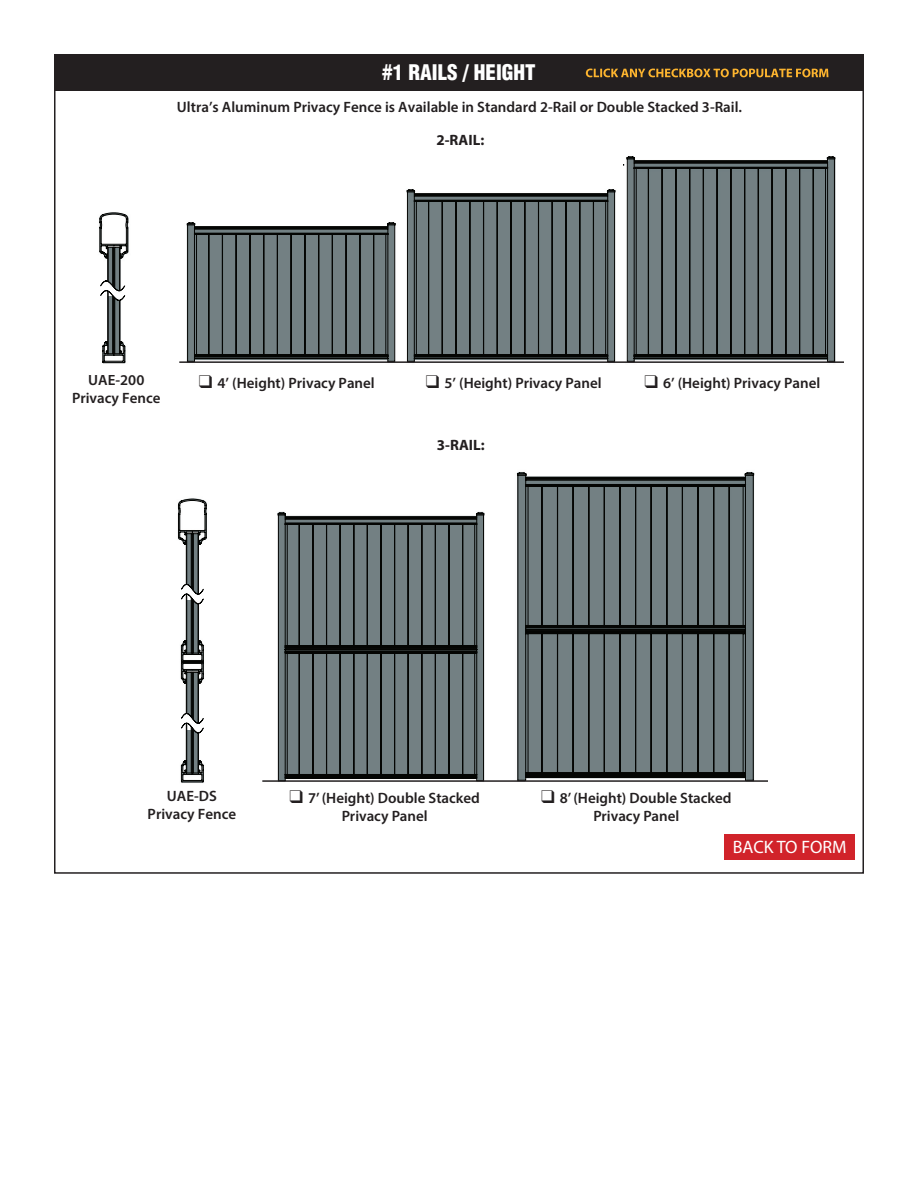
<style>
.page{position:relative;width:918px;height:1188px;background:#fff}
.page>*{position:absolute;margin:0;border:0;box-sizing:border-box;transform-origin:0 0}
.t1{font:900 condensed 21px "Helvetica";color:#fff}
.t2{font:18px "Myriad Pro";color:#fff}
.t3{font:600 15px/18px "Myriad Pro";color:#231f20;text-align:center}
.t4{font:700 15px "Myriad Pro";color:#231f20}
</style>
<div class="page">
<div style="left:55px;top:55px;width:808px;height:36px;background:#231f20"></div>
<div style="left:724px;top:835px;width:130px;height:25px;background:#d1232a"></div>
<img style="left:181px;top:782px;width:23px;height:1px">
<svg style="left:177px;top:498px;width:30px;height:284px"></svg>
<svg style="left:99px;top:212px;width:30px;height:152px"></svg>
<svg style="left:187px;top:156px;width:648px;height:205px"></svg>
<hr style="left:179px;top:361px;width:664px;height:2px;background:#231f20">
<svg style="left:517px;top:472px;width:237px;height:308px;background:#626d6f"></svg>
<svg style="left:278px;top:512px;width:206px;height:268px;background:#5f6a6c"></svg>
<hr style="left:262px;top:780px;width:506px;height:2px;background:#231f20">
<svg style="left:586px;top:69px;width:242px;height:8px"></svg>
<h1 class="t1" style="left:382px;top:59px;width:155px">#1 RAILS / HEIGHT</h1>
<p class="t3" style="left:177px;top:97px;width:567px">Ultra’s Aluminum Privacy Fence is Available in Standard 2-Rail or Double Stacked 3-Rail.</p>
<p class="t4" style="left:436px;top:130px;width:49px">2-RAIL:</p>
<p class="t3" style="left:72px;top:371px;width:90px">UAE-200<br>Privacy Fence</p>
<p class="t3" style="left:199px;top:373px;width:177px">❑ 4’ (Height) Privacy Panel</p>
<p class="t3" style="left:426px;top:373px;width:177px">❑ 5’ (Height) Privacy Panel</p>
<p class="t3" style="left:644px;top:373px;width:177px">❑ 6’ (Height) Privacy Panel</p>
<p class="t4" style="left:437px;top:435px;width:49px">3-RAIL:</p>
<p class="t3" style="left:148px;top:787px;width:90px">UAE-DS<br>Privacy Fence</p>
<p class="t3" style="left:290px;top:789px;width:192px">❑ 7’ (Height) Double Stacked<br>Privacy Panel</p>
<p class="t3" style="left:541px;top:789px;width:192px">❑ 8’ (Height) Double Stacked<br>Privacy Panel</p>
<p class="t2" style="left:733px;top:836px;width:115px">BACK TO FORM</p>
</div>
